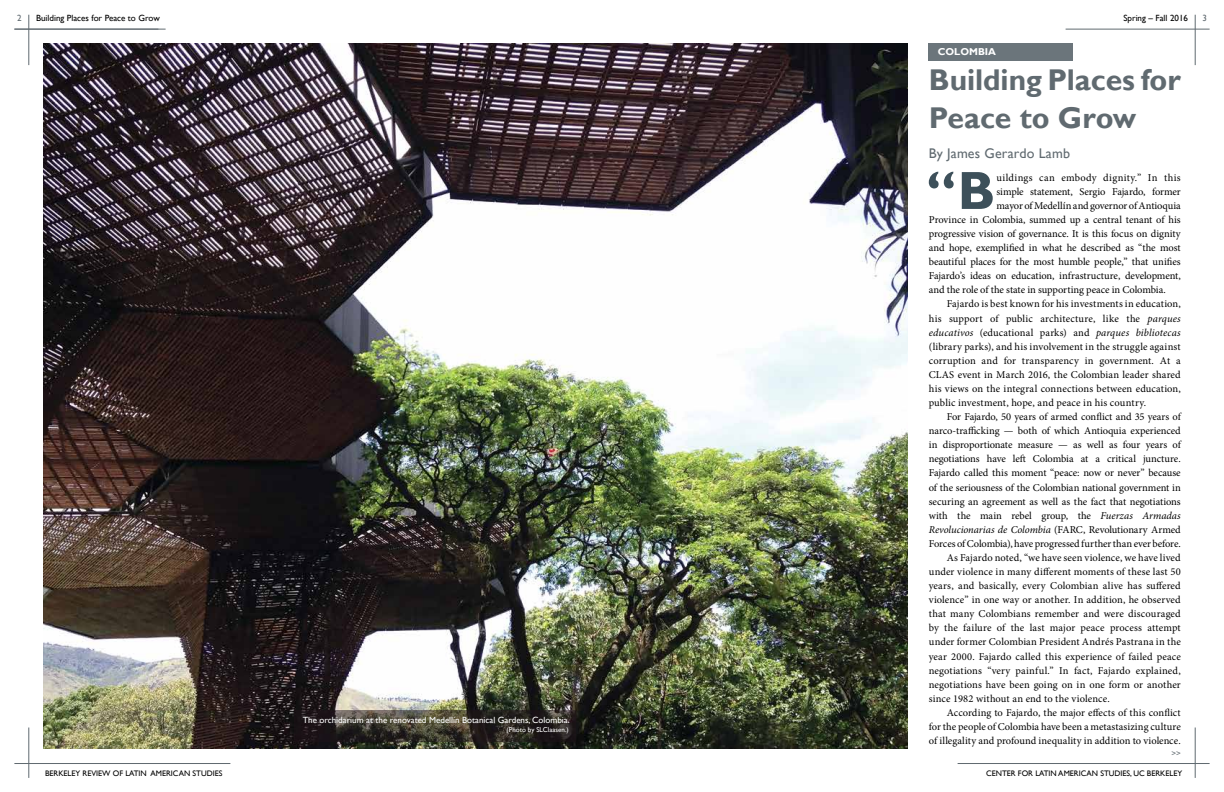
<style>
.page{position:relative;width:1224px;height:792px;background:#fff}
.page>*{position:absolute;margin:0;border:0;box-sizing:border-box;transform-origin:0 0}
.t1{font:700 54px "Gill Sans";color:#3d505a}
.t2{font:700 30px/38px "Gill Sans";letter-spacing:-.005em;color:#606a70}
.t3{font:14px "Gill Sans";letter-spacing:.015em;color:#606a70}
.t4{font:10.5px "Minion Pro";color:#000}
.t5{font:italic 10.5px "Minion Pro";letter-spacing:.005em;color:#000}
.t6{font:10.5px "Minion Pro";letter-spacing:.035em;color:#000}
.t7{font:700 10px "Gill Sans";color:#fff}
.t8{font:9px "Gill Sans";color:#fff}
.t9{font:9px "Gill Sans";color:#000}
.t10{font:9px "Gill Sans";color:#606a70}
.t11{font:8px "Gill Sans";color:#000}
.t12{font:8px "Gill Sans";color:#606a70}
.t13{font:7px "Gill Sans";color:#fff}
.s1{font-style:italic}
.s2{font-style:normal}
</style>
<div class="page">
<hr style="left:29px;top:15px;width:1px;height:50px;background:#606a70">
<hr style="left:14px;top:763px;width:216px;height:1px;background:#606a70">
<hr style="left:29px;top:728px;width:1px;height:50px;background:#606a70">
<hr style="left:958px;top:763px;width:252px;height:1px;background:#606a70">
<hr style="left:1195px;top:728px;width:1px;height:50px;background:#606a70">
<hr style="left:1066px;top:29px;width:144px;height:1px;background:#606a70">
<hr style="left:1195px;top:15px;width:1px;height:50px;background:#606a70">
<div style="left:929px;top:43px;width:144px;height:17px;background:#6b757b"></div>
<hr style="left:14px;top:29px;width:152px;height:1px;background:#606a70">
<img style="left:43px;top:43px;width:864px;height:706px">
<svg style="left:294px;top:710px;width:282px;height:32px"></svg>
<p class="t10" style="left:17px;top:13px;width:6px">2</p>
<p class="t9" style="left:36px;top:13px;width:125px">Building Places for Peace to Grow</p>
<p class="t9" style="left:1123px;top:13px;width:66px">Spring – Fall 2016</p>
<p class="t10" style="left:1202px;top:13px;width:6px">3</p>
<p class="t7" style="left:938px;top:45px;width:60px">COLOMBIA</p>
<p class="t8" style="left:303px;top:715px;width:268px">The orchidarium at the renovated Medellín Botanical Gardens, Colombia.</p>
<p class="t13" style="left:507px;top:726px;width:64px">(Photo by SLClaasen.)</p>
<h2 class="t2" style="left:929px;top:62px;width:253px">Building Places for<br>Peace to Grow</h2>
<h3 class="t3" style="left:929px;top:145px;width:143px">By James Gerardo Lamb</h3>
<h1 class="t1" style="left:926px;top:158px;width:71px">“B</h1>
<p class="t6" style="left:996px;top:171px;width:186px">uildings can embody dignity.” In this</p>
<p class="t4" style="left:996px;top:185px;width:186px">simple statement, Sergio Fajardo, former</p>
<p class="t4" style="left:996px;top:199px;width:186px">mayor of Medellín and governor of Antioquia</p>
<p class="t4" style="left:929px;top:213px;width:253px">Province in Colombia, summed up a central tenant of his</p>
<p class="t4" style="left:929px;top:227px;width:254px">progressive vision of governance. It is this focus on dignity</p>
<p class="t4" style="left:929px;top:241px;width:253px">and hope, exemplified in what he described as “the most</p>
<p class="t4" style="left:929px;top:255px;width:253px">beautiful places for the most humble people,” that unifies</p>
<p class="t4" style="left:929px;top:269px;width:253px">Fajardo’s ideas on education, infrastructure, development,</p>
<p class="t4" style="left:929px;top:283px;width:238px">and the role of the state in supporting peace in Colombia.</p>
<p class="t4" style="left:947px;top:297px;width:236px">Fajardo is best known for his investments in education,</p>
<p class="t4" style="left:929px;top:311px;width:254px">his support of public architecture, like the <span class="s1">parques</span></p>
<p class="t5" style="left:929px;top:325px;width:253px">educativos <span class="s2">(educational parks) and</span> parques bibliotecas</p>
<p class="t4" style="left:929px;top:339px;width:254px">(library parks), and his involvement in the struggle against</p>
<p class="t4" style="left:929px;top:353px;width:254px">corruption and for transparency in government. At a</p>
<p class="t4" style="left:929px;top:368px;width:254px">CLAS event in March 2016, the Colombian leader shared</p>
<p class="t4" style="left:929px;top:382px;width:253px">his views on the integral connections between education,</p>
<p class="t4" style="left:929px;top:396px;width:219px">public investment, hope, and peace in his country.</p>
<p class="t4" style="left:947px;top:410px;width:236px">For Fajardo, 50 years of armed conflict and 35 years of</p>
<p class="t4" style="left:929px;top:424px;width:254px">narco-trafficking — both of which Antioquia experienced</p>
<p class="t4" style="left:929px;top:438px;width:253px">in disproportionate measure — as well as four years of</p>
<p class="t4" style="left:929px;top:452px;width:253px">negotiations have left Colombia at a critical juncture.</p>
<p class="t4" style="left:929px;top:466px;width:253px">Fajardo called this moment “peace: now or never” because</p>
<p class="t4" style="left:929px;top:480px;width:253px">of the seriousness of the Colombian national government in</p>
<p class="t4" style="left:929px;top:494px;width:253px">securing an agreement as well as the fact that negotiations</p>
<p class="t4" style="left:929px;top:508px;width:254px">with the main rebel group, the <span class="s1">Fuerzas Armadas</span></p>
<p class="t5" style="left:929px;top:522px;width:253px">Revolucionarias de Colombia <span class="s2">(FARC, Revolutionary Armed</span></p>
<p class="t4" style="left:929px;top:536px;width:254px">Forces of Colombia), have progressed further than ever before.</p>
<p class="t4" style="left:947px;top:551px;width:236px">As Fajardo noted, “we have seen violence, we have lived</p>
<p class="t4" style="left:929px;top:565px;width:254px">under violence in many different moments of these last 50</p>
<p class="t4" style="left:929px;top:579px;width:254px">years, and basically, every Colombian alive has suffered</p>
<p class="t4" style="left:929px;top:593px;width:254px">violence” in one way or another. In addition, he observed</p>
<p class="t4" style="left:929px;top:607px;width:254px">that many Colombians remember and were discouraged</p>
<p class="t4" style="left:929px;top:621px;width:254px">by the failure of the last major peace process attempt</p>
<p class="t4" style="left:929px;top:635px;width:253px">under former Colombian President Andrés Pastrana in the</p>
<p class="t4" style="left:929px;top:649px;width:254px">year 2000. Fajardo called this experience of failed peace</p>
<p class="t4" style="left:929px;top:663px;width:253px">negotiations “very painful.” In fact, Fajardo explained,</p>
<p class="t4" style="left:929px;top:677px;width:254px">negotiations have been going on in one form or another</p>
<p class="t4" style="left:929px;top:691px;width:182px">since 1982 without an end to the violence.</p>
<p class="t4" style="left:947px;top:705px;width:235px">According to Fajardo, the major effects of this conflict</p>
<p class="t4" style="left:929px;top:720px;width:254px">for the people of Colombia have been a metastasizing culture</p>
<p class="t4" style="left:929px;top:734px;width:253px">of illegality and profound inequality in addition to violence.</p>
<p class="t12" style="left:1171px;top:749px;width:11px">&gt;&gt;</p>
<p class="t11" style="left:45px;top:769px;width:179px">BERKELEY REVIEW OF LATIN AMERICAN STUDIES</p>
<p class="t11" style="left:986px;top:769px;width:198px">CENTER FOR LATIN AMERICAN STUDIES, UC BERKELEY</p>
</div>
